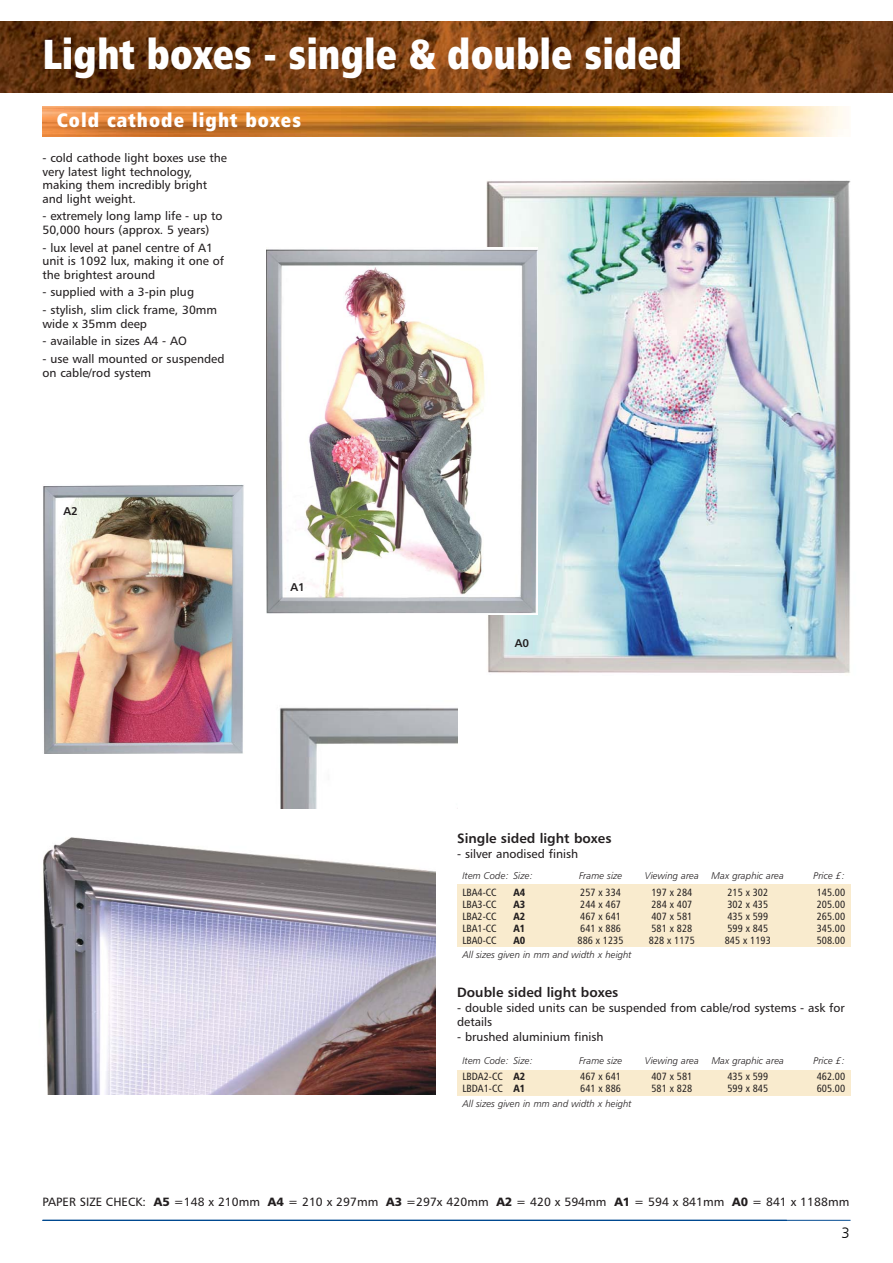
<style>
.page{position:relative;width:893px;height:1263px;background:#fff}
.page>*{position:absolute;margin:0;border:0;box-sizing:border-box;transform-origin:0 0}
.t1{font:42px "Humanist 777 BT Extra Black Cond B";color:#fff;scale:.95 1}
.t2{font:19.5px "Humanist 777 BT Extra Black Cond B";letter-spacing:.055em;color:#fff}
.t3{font:15px "Humanist 777 BT Light B";color:#000}
.t4{font:13.5px "Humanist 777 BT Bold B";color:#231f20}
.t5{font:12px/13.5px "Humanist 777 BT Roman B";color:#231f20}
.t6{font:11.25px "Humanist 777 BT Bold B";color:#231f20}
.t7{font:10.5px "Humanist 777 BT Roman Condensed B";color:#231f20}
.t8{font:10.5px "Humanist 777 BT Black Condensed B";color:#231f20}
.t9{font:9.75px "Humanist 777 BT Light Italic B";color:#231f20}
.s1{font-family:"Humanist 777 BT Black Condensed B"}
.s2{font-family:"Humanist 777 BT Black B"}
</style>
<div class="page">
<hr style="left:43px;top:1220px;width:807px;height:1px;background:#004990">
<img style="left:43px;top:106px;width:803px;height:30px">
<img style="left:0;top:21px;width:893px;height:71px">
<div style="left:457px;top:884px;width:393px;height:62px;background:#f9ebce"></div>
<img style="left:486px;top:180px;width:365px;height:493px">
<img style="left:43px;top:837px;width:393px;height:258px">
<img style="left:266px;top:248px;width:271px;height:366px">
<img style="left:43px;top:485px;width:201px;height:269px">
<img style="left:279px;top:707px;width:178px;height:102px">
<div style="left:457px;top:1070px;width:393px;height:25px;background:#f9ebce"></div>
<p class="t1" style="left:43px;top:36px;width:675px">Light boxes - single &amp; double sided</p>
<p class="t2" style="left:57px;top:112px;width:246px">Cold cathode light boxes</p>
<p class="t5" style="left:43px;top:152px;width:186px">- cold cathode light boxes use the very latest light technology, making them incredibly bright and light weight.</p>
<p class="t5" style="left:43px;top:210px;width:182px">- extremely long lamp life - up to<br>50,000 hours (approx. 5 years)</p>
<p class="t5" style="left:43px;top:241px;width:183px">- lux level at panel centre of A1 unit is 1092 lux, making it one of the brightest around</p>
<p class="t5" style="left:43px;top:286px;width:153px">- supplied with a 3-pin plug</p>
<p class="t5" style="left:43px;top:304px;width:176px">- stylish, slim click frame, 30mm wide x 35mm deep</p>
<p class="t5" style="left:43px;top:335px;width:146px">- available in sizes A4 - AO</p>
<p class="t5" style="left:43px;top:353px;width:184px">- use wall mounted or suspended on cable/rod system</p>
<p class="t6" style="left:64px;top:506px;width:16px">A2</p>
<p class="t6" style="left:290px;top:582px;width:16px">A1</p>
<p class="t6" style="left:515px;top:638px;width:16px">A0</p>
<p class="t4" style="left:457px;top:832px;width:156px">Single sided light boxes</p>
<p class="t5" style="left:457px;top:848px;width:122px">- silver anodised finish</p>
<p class="t9" style="left:462px;top:872px;width:72px">Item Code: Size:</p>
<p class="t9" style="left:579px;top:872px;width:45px">Frame size</p>
<p class="t9" style="left:645px;top:872px;width:56px">Viewing area</p>
<p class="t9" style="left:712px;top:872px;width:74px">Max graphic area</p>
<p class="t9" style="left:813px;top:872px;width:33px">Price £:</p>
<p class="t7" style="left:462px;top:887px;width:36px">LBA4-CC</p>
<p class="t8" style="left:513px;top:887px;width:13px">A4</p>
<p class="t7" style="left:580px;top:887px;width:42px">257 x 334</p>
<p class="t7" style="left:651px;top:887px;width:42px">197 x 284</p>
<p class="t7" style="left:727px;top:887px;width:42px">215 x 302</p>
<p class="t7" style="left:817px;top:887px;width:30px">145.00</p>
<p class="t7" style="left:462px;top:899px;width:36px">LBA3-CC</p>
<p class="t8" style="left:513px;top:899px;width:13px">A3</p>
<p class="t7" style="left:580px;top:899px;width:42px">244 x 467</p>
<p class="t7" style="left:651px;top:899px;width:42px">284 x 407</p>
<p class="t7" style="left:727px;top:899px;width:42px">302 x 435</p>
<p class="t7" style="left:817px;top:899px;width:30px">205.00</p>
<p class="t7" style="left:462px;top:911px;width:36px">LBA2-CC</p>
<p class="t8" style="left:513px;top:911px;width:13px">A2</p>
<p class="t7" style="left:580px;top:911px;width:42px">467 x 641</p>
<p class="t7" style="left:651px;top:911px;width:42px">407 x 581</p>
<p class="t7" style="left:727px;top:911px;width:42px">435 x 599</p>
<p class="t7" style="left:817px;top:911px;width:30px">265.00</p>
<p class="t7" style="left:462px;top:923px;width:36px">LBA1-CC</p>
<p class="t8" style="left:513px;top:923px;width:13px">A1</p>
<p class="t7" style="left:580px;top:923px;width:42px">641 x 886</p>
<p class="t7" style="left:651px;top:923px;width:42px">581 x 828</p>
<p class="t7" style="left:727px;top:923px;width:42px">599 x 845</p>
<p class="t7" style="left:817px;top:923px;width:30px">345.00</p>
<p class="t7" style="left:462px;top:935px;width:36px">LBA0-CC</p>
<p class="t8" style="left:513px;top:935px;width:13px">A0</p>
<p class="t7" style="left:577px;top:935px;width:48px">886 x 1235</p>
<p class="t7" style="left:649px;top:935px;width:48px">828 x 1175</p>
<p class="t7" style="left:725px;top:935px;width:48px">845 x 1193</p>
<p class="t7" style="left:817px;top:935px;width:30px">508.00</p>
<p class="t9" style="left:462px;top:951px;width:171px">All sizes given in mm and width x height</p>
<p class="t4" style="left:457px;top:986px;width:163px">Double sided light boxes</p>
<p class="t5" style="left:457px;top:1002px;width:389px">- double sided units can be suspended from cable/rod systems - ask for details</p>
<p class="t5" style="left:457px;top:1031px;width:148px">- brushed aluminium finish</p>
<p class="t9" style="left:462px;top:1056px;width:72px">Item Code: Size:</p>
<p class="t9" style="left:579px;top:1056px;width:45px">Frame size</p>
<p class="t9" style="left:645px;top:1056px;width:56px">Viewing area</p>
<p class="t9" style="left:712px;top:1056px;width:74px">Max graphic area</p>
<p class="t9" style="left:813px;top:1056px;width:33px">Price £:</p>
<p class="t7" style="left:462px;top:1072px;width:64px">LBDA2-CC <span class="s1">A2</span></p>
<p class="t7" style="left:580px;top:1072px;width:42px">467 x 641</p>
<p class="t7" style="left:651px;top:1072px;width:42px">407 x 581</p>
<p class="t7" style="left:727px;top:1072px;width:42px">435 x 599</p>
<p class="t7" style="left:817px;top:1072px;width:30px">462.00</p>
<p class="t7" style="left:462px;top:1084px;width:64px">LBDA1-CC <span class="s1">A1</span></p>
<p class="t7" style="left:580px;top:1084px;width:42px">641 x 886</p>
<p class="t7" style="left:651px;top:1084px;width:42px">581 x 828</p>
<p class="t7" style="left:727px;top:1084px;width:42px">599 x 845</p>
<p class="t7" style="left:817px;top:1084px;width:30px">605.00</p>
<p class="t9" style="left:462px;top:1099px;width:171px">All sizes given in mm and width x height</p>
<p class="t5" style="left:43px;top:1196px;width:808px">PAPER SIZE CHECK: <span class="s2">A5</span> =148 x 210mm <span class="s2">A4</span> = 210 x 297mm <span class="s2">A3</span> =297x 420mm <span class="s2">A2</span> = 420 x 594mm <span class="s2">A1</span> = 594 x 841mm <span class="s2">A0</span> = 841 x 1188mm</p>
<p class="t3" style="left:841px;top:1223px;width:10px">3</p>
</div>
